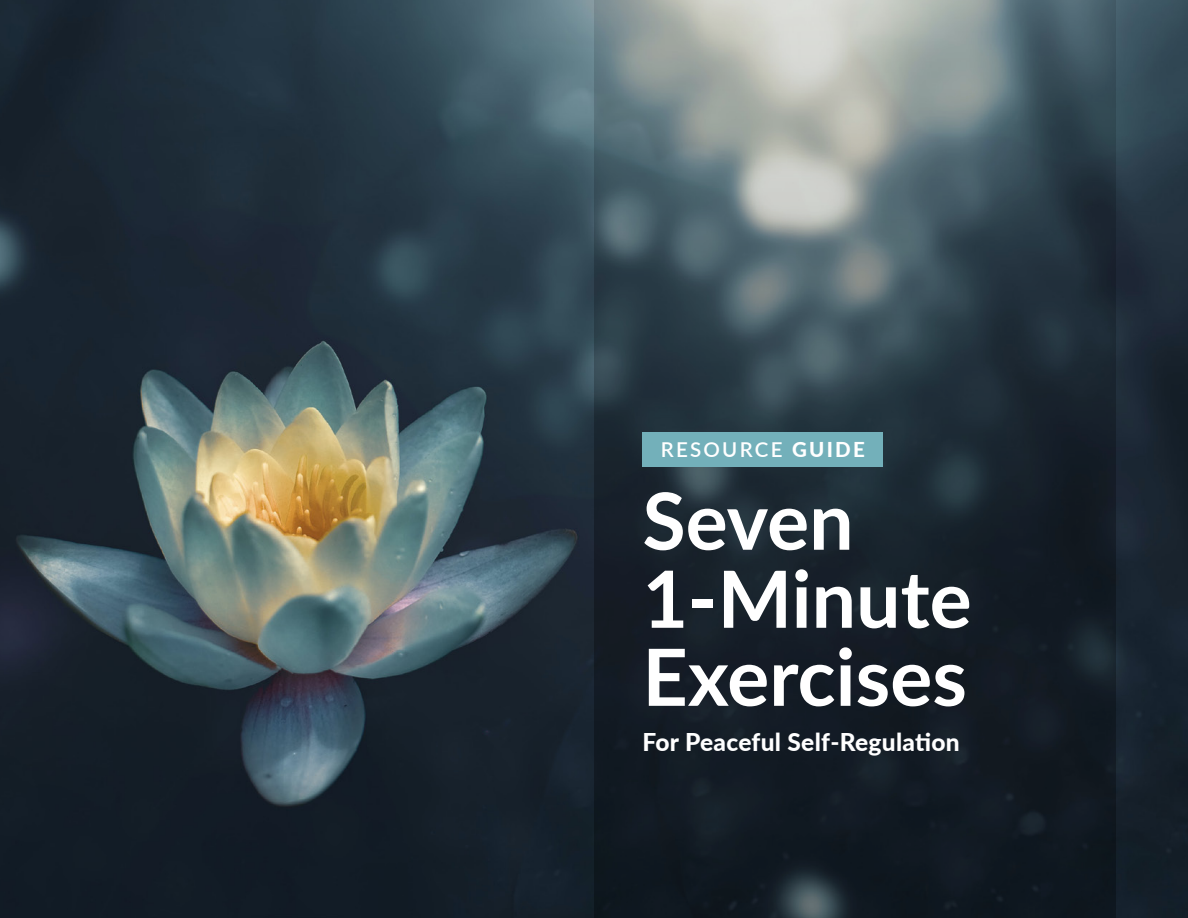
<style>
.page{position:relative;width:1188px;height:918px;background:#fff}
.page>*{position:absolute;margin:0;border:0;box-sizing:border-box;transform-origin:0 0}
.t1{font:700 78.9px "Lato";color:#fff}
.t2{font:800 24.45px "Lato";letter-spacing:.01em;color:#fff}
.t3{font:600 20.55px "Lato";letter-spacing:.11em;color:#fff}
.s1{font-weight:800}
</style>
<div class="page">
<img style="left:0;top:0;width:1188px;height:918px">
<svg style="left:594px;top:0;width:521px;height:918px;background:#354249"></svg>
<div style="left:642px;top:432px;width:241px;height:34px;background:#73b0ba"></div>
<p class="t3" style="left:661px;top:435px;width:206px">RESOURCE <span class="s1">GUIDE</span></p>
<p class="t1" style="left:642px;top:463px;width:213px">Seven</p>
<p class="t1" style="left:642px;top:541px;width:331px">1-Minute</p>
<p class="t1" style="left:642px;top:619px;width:326px">Exercises</p>
<p class="t2" style="left:642px;top:724px;width:319px">For Peaceful Self-Regulation</p>
</div>
